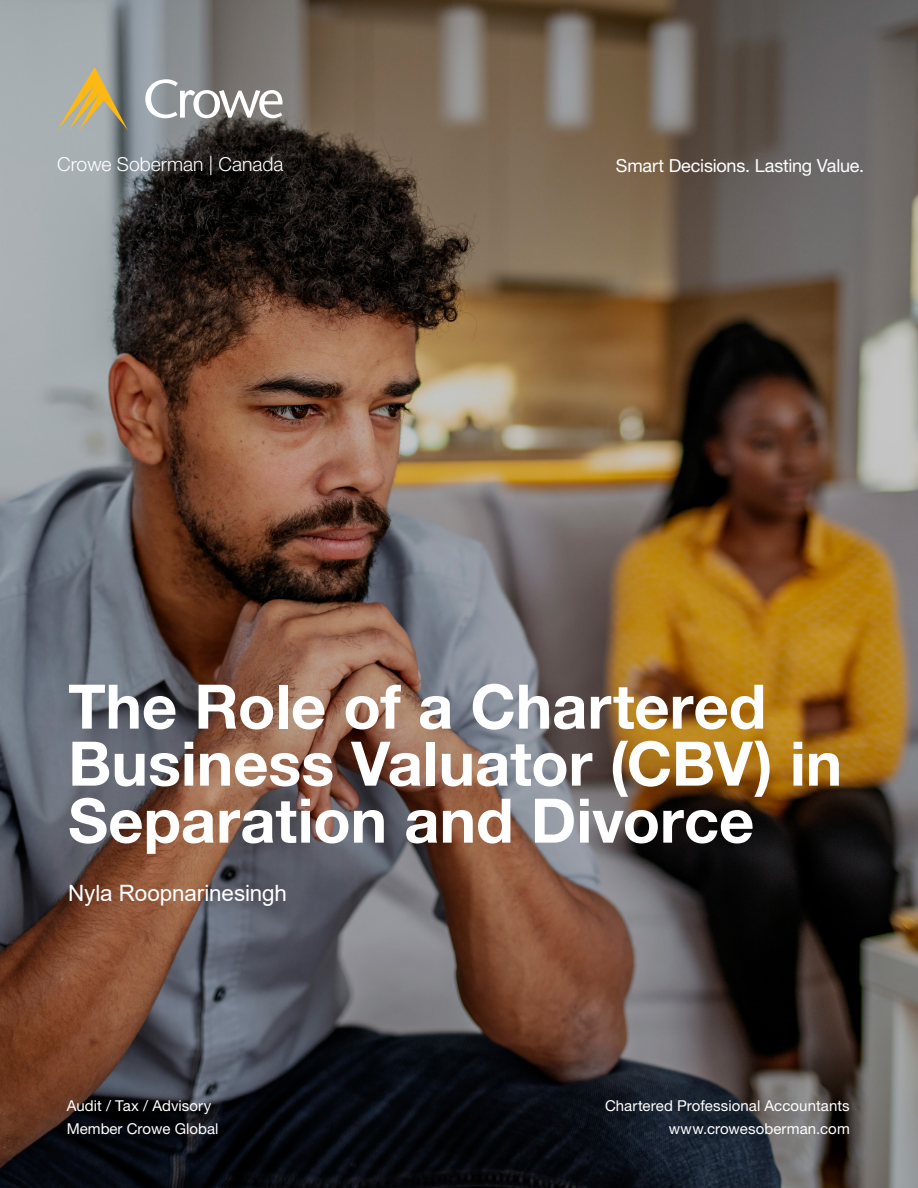
<style>
.page{position:relative;width:918px;height:1188px;background:#fff}
.page>*{position:absolute;margin:0;border:0;box-sizing:border-box;transform-origin:0 0}
.t1{font:700 61.5px/57px "Helvetica Neue LT Pro";color:#fff}
.t2{font:22.5px "Arial";letter-spacing:-.01em;color:#fff}
.t3{font:300 19.35px "Helvetica Neue LT Pro";color:#fff}
.t4{font:18px "Helvetica Neue LT Pro";letter-spacing:-.01em;color:#fff}
.t5{font:15px/22.5px "Helvetica Neue LT Pro";letter-spacing:.005em;color:#fff}
</style>
<div class="page">
<img style="left:0;top:0;width:918px;height:1188px">
<svg style="left:145px;top:79px;width:138px;height:39px"></svg>
<svg style="left:57px;top:68px;width:71px;height:62px;background:#aca27d"></svg>
<p class="t3" style="left:57px;top:152px;width:228px">Crowe Soberman | Canada</p>
<p class="t4" style="left:616px;top:155px;width:250px">Smart Decisions. Lasting Value.</p>
<h1 class="t1" style="left:68px;top:677px;width:776px">The Role of a Chartered<br>Business Valuator (CBV) in<br>Separation and Divorce</h1>
<h2 class="t2" style="left:68px;top:878px;width:221px">Nyla Roopnarinesingh</h2>
<p class="t5" style="left:67px;top:1094px;width:153px">Audit / Tax / Advisory<br>Member Crowe Global</p>
<p class="t5" style="left:605px;top:1094px;width:246px;text-align:right">Chartered Professional Accountants www.crowesoberman.com</p>
</div>
